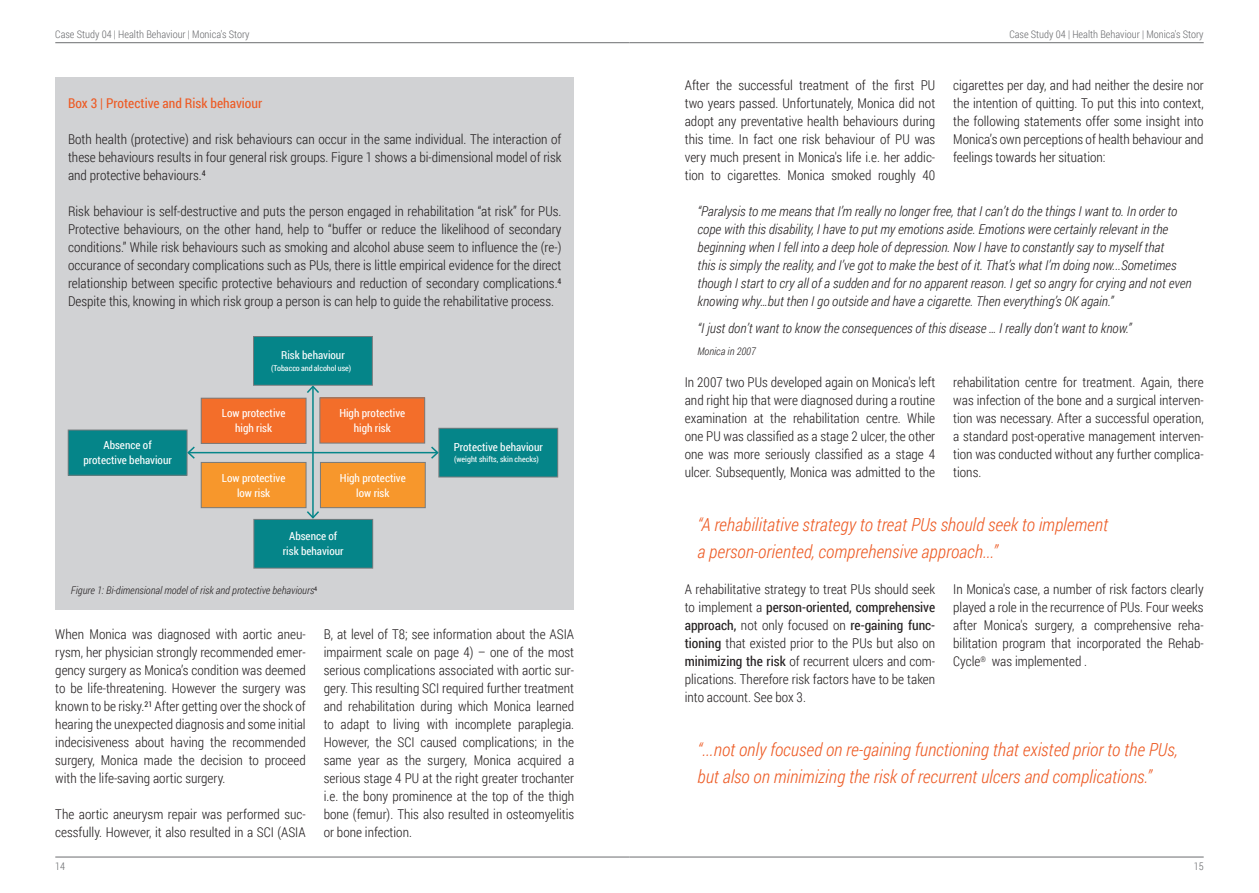
<style>
.page{position:relative;width:1259px;height:893px;background:#fff}
.page>*{position:absolute;margin:0;border:0;box-sizing:border-box;transform-origin:0 0}
.t1{font:italic 300 18px/27px "Roboto Condensed";color:#ed5b25}
.t2{font:300 13.5px/18px "Roboto Condensed";color:#231f20;text-align:justify}
.t3{font:italic 300 13.5px/18px "Roboto Condensed";color:#231f20}
.t4{font:13.5px "Roboto Condensed";color:#ed5b25}
.t5{font:11.1px/14.9px "Roboto Condensed";color:#fff;text-align:center}
.t6{font:300 10.5px "Roboto Condensed";color:#6c6d70}
.t7{font:italic 300 10.5px "Roboto Condensed";color:#231f20}
.t8{font:8.1px "Roboto Condensed";color:#fff}
.s1{font-weight:400}
</style>
<div class="page">
<hr style="left:55px;top:42px;width:574px;height:1px;background:#6c6d70">
<hr style="left:629px;top:42px;width:574px;height:1px;background:#6c6d70">
<hr style="left:629px;top:857px;width:574px;height:1px;background:#6c6d70">
<hr style="left:55px;top:857px;width:574px;height:1px;background:#6c6d70">
<div style="left:55px;top:77px;width:519px;height:532px;background:#d1d2d4"></div>
<div style="left:201px;top:398px;width:105px;height:45px;background:#f36e2a"></div>
<div style="left:201px;top:398px;width:105px;height:46px;border:1px solid #777b7d"></div>
<div style="left:320px;top:398px;width:105px;height:45px;background:#f36e2a"></div>
<div style="left:201px;top:462px;width:105px;height:46px;background:#f7972c"></div>
<div style="left:201px;top:462px;width:105px;height:46px;border:1px solid #777b7d"></div>
<div style="left:320px;top:462px;width:105px;height:46px;background:#f7972c"></div>
<div style="left:320px;top:462px;width:105px;height:46px;border:1px solid #777b7d"></div>
<div style="left:253px;top:336px;width:119px;height:49px;background:#058589"></div>
<div style="left:253px;top:336px;width:119px;height:49px;border:1px solid #777b7d"></div>
<div style="left:254px;top:519px;width:119px;height:49px;background:#058589"></div>
<div style="left:254px;top:519px;width:119px;height:49px;border:1px solid #777b7d"></div>
<hr style="left:312px;top:386px;width:2px;height:132px;background:#058589">
<svg style="left:305px;top:510px;width:16px;height:10px"></svg>
<svg style="left:305px;top:384px;width:16px;height:11px"></svg>
<div style="left:439px;top:428px;width:119px;height:49px;background:#058589"></div>
<div style="left:439px;top:428px;width:119px;height:49px;border:1px solid #777b7d"></div>
<div style="left:68px;top:430px;width:119px;height:45px;background:#058589"></div>
<div style="left:68px;top:430px;width:119px;height:45px;border:1px solid #777b7d"></div>
<hr style="left:188px;top:452px;width:249px;height:1px;background:#058589">
<svg style="left:186px;top:445px;width:10px;height:15px"></svg>
<svg style="left:429px;top:445px;width:11px;height:15px"></svg>
<p class="t6" style="left:55px;top:27px;width:196px">Case Study 04 | Health Behaviour | Monica's Story</p>
<p class="t6" style="left:1009px;top:27px;width:196px">Case Study 04 | Health Behaviour | Monica's Story</p>
<p class="t4" style="left:68px;top:94px;width:196px">Box 3 | Protective and Risk behaviour</p>
<p class="t2" style="left:68px;top:130px;width:495px">Both health (protective) and risk behaviours can occur in the same individual. The interaction of these behaviours results in four general risk groups. Figure 1 shows a bi-dimensional model of risk and protective behaviours.<sup>4</sup></p>
<p class="t2" style="left:68px;top:202px;width:495px">Risk behaviour is self-destructive and puts the person engaged in rehabilitation “at risk” for PUs.<br>Protective behaviours, on the other hand, help to “buffer or reduce the likelihood of secondary conditions.” While risk behaviours such as smoking and alcohol abuse seem to influence the (re-) occurance of secondary complications such as PUs, there is little empirical evidence for the direct relationship between specific protective behaviours and reduction of secondary complications.<sup>4<br></sup>Despite this, knowing in which risk group a person is can help to guide the rehabilitative process.</p>
<p class="t5" style="left:83px;top:438px;width:90px">Absence of protective behaviour</p>
<p class="t5" style="left:281px;top:348px;width:65px">Risk behaviour</p>
<p class="t8" style="left:271px;top:362px;width:81px">(Tobacco and alcohol use)</p>
<p class="t5" style="left:222px;top:406px;width:65px">Low protective high risk</p>
<p class="t5" style="left:339px;top:405px;width:67px">High protective high risk</p>
<p class="t5" style="left:222px;top:470px;width:65px">Low protective low risk</p>
<p class="t5" style="left:340px;top:470px;width:67px">High protective low risk</p>
<p class="t5" style="left:283px;top:529px;width:62px">Absence of risk behaviour</p>
<p class="t5" style="left:454px;top:439px;width:91px">Protective behaviour</p>
<p class="t8" style="left:454px;top:454px;width:86px">(weight shifts, skin checks)</p>
<p class="t7" style="left:71px;top:583px;width:248px">Figure 1: Bi-dimensional model of risk and protective behaviours<sup>4</sup></p>
<p class="t2" style="left:55px;top:625px;width:252px">When Monica was diagnosed with aortic aneu&shy;rysm, her physician strongly recommended emer&shy;gency surgery as Monica’s condition was deemed to be life-threatening. However the surgery was known to be risky.<sup>21</sup> After getting over the shock of hearing the unexpected diagnosis and some initial indecisiveness about having the recommended surgery, Monica made the decision to proceed with the life-saving aortic surgery.</p>
<p class="t2" style="left:55px;top:805px;width:252px">The aortic aneurysm repair was performed suc&shy;cessfully. However, it also resulted in a SCI (ASIA</p>
<p class="t2" style="left:324px;top:625px;width:252px">B, at level of T8; see information about the ASIA impairment scale on page 4) – one of the most serious complications associated with aortic sur&shy;gery. This resulting SCI required further treatment and rehabilitation during which Monica learned to adapt to living with incomplete paraplegia.<br>However, the SCI caused complications; in the same year as the surgery, Monica acquired a serious stage 4 PU at the right greater trochanter i.e. the bony prominence at the top of the thigh bone (femur). This also resulted in osteomyelitis or bone infection.</p>
<p class="t2" style="left:685px;top:76px;width:252px">After the successful treatment of the first PU two years passed. Unfortunately, Monica did not adopt any preventative health behaviours during this time. In fact one risk behaviour of PU was very much present in Monica's life i.e. her addic&shy;tion to cigarettes. Monica smoked roughly 40</p>
<p class="t2" style="left:953px;top:76px;width:252px">cigarettes per day, and had neither the desire nor the intention of quitting. To put this into context, the following statements offer some insight into Monica’s own perceptions of health behaviour and feelings towards her situation:</p>
<p class="t3" style="left:697px;top:202px;width:495px">“Paralysis to me means that I’m really no longer free, that I can’t do the things I want to. In order to cope with this disability, I have to put my emotions aside. Emotions were certainly relevant in the beginning when I fell into a deep hole of depression. Now I have to constantly say to myself that<br>this is simply the reality, and I’ve got to make the best of it. That’s what I’m doing now...Sometimes though I start to cry all of a sudden and for no apparent reason. I get so angry for crying and not even knowing why…but then I go outside and have a cigarette. Then everything’s OK again.”</p>
<p class="t3" style="left:697px;top:319px;width:435px">“I just don’t want to know the consequences of this disease … I really don’t want to know.”</p>
<p class="t7" style="left:697px;top:344px;width:60px">Monica in 2007</p>
<p class="t2" style="left:685px;top:373px;width:252px">In 2007 two PUs developed again on Monica's left and right hip that were diagnosed during a routine examination at the rehabilitation centre. While one PU was classified as a stage 2 ulcer, the other one was more seriously classified as a stage 4 ulcer. Subsequently, Monica was admitted to the</p>
<p class="t2" style="left:953px;top:373px;width:252px">rehabilitation centre for treatment. Again, there was infection of the bone and a surgical interven&shy;tion was necessary. After a successful operation, a standard post-operative management interven&shy;tion was conducted without any further complica&shy;tions.</p>
<h1 class="t1" style="left:697px;top:511px;width:412px">“A rehabilitative strategy to treat PUs should seek to implement a person-oriented, comprehensive approach...”</h1>
<p class="t2" style="left:685px;top:580px;width:252px">A rehabilitative strategy to treat PUs should seek to implement a <span class="s1">person-oriented, comprehensive approach,</span> not only focused on <span class="s1">re-gaining func&shy;tioning</span> that existed prior to the PUs but also on <span class="s1">minimizing the risk</span> of recurrent ulcers and com&shy;plications. Therefore risk factors have to be taken into account. See box 3.</p>
<p class="t2" style="left:953px;top:580px;width:252px">In Monica's case, a number of risk factors clearly played a role in the recurrence of PUs. Four weeks after Monica's surgery, a comprehensive reha&shy;bilitation program that incorporated the Rehab-Cycle<sup>®</sup> was implemented .</p>
<h1 class="t1" style="left:697px;top:736px;width:481px">“...not only focused on re-gaining functioning that existed prior to the PUs, but also on minimizing the risk of recurrent ulcers and complications.”</h1>
<p class="t6" style="left:55px;top:859px;width:11px">14</p>
<p class="t6" style="left:1193px;top:859px;width:11px">15</p>
</div>
